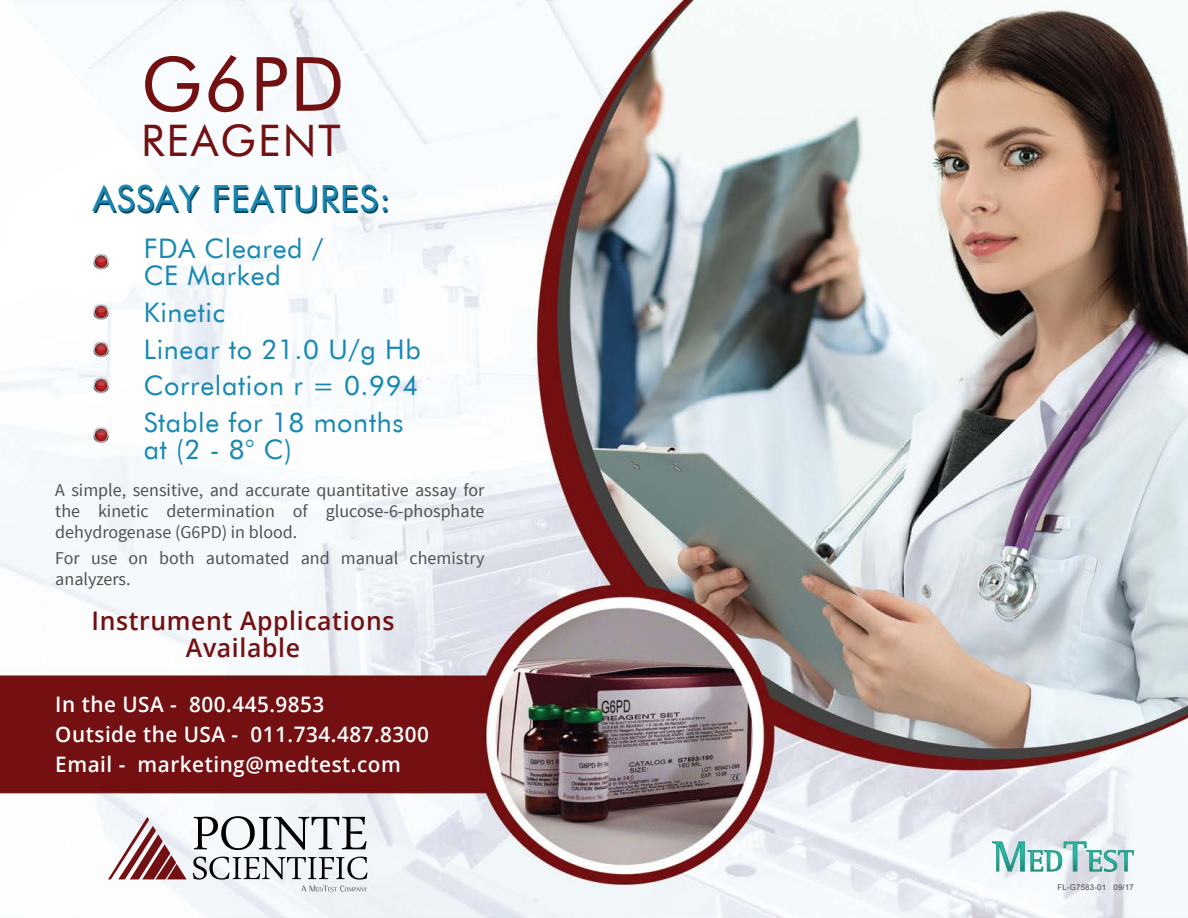
<style>
.page{position:relative;width:1188px;height:918px;background:#fff}
.page>*{position:absolute;margin:0;border:0;box-sizing:border-box;transform-origin:0 0}
.t1{font:75px "Futura BT";color:#731012}
.t2{font:43.5px "Futura BT";letter-spacing:.05em;color:#731012}
.t3{font:36px "Futura BT";letter-spacing:.025em;color:#0c4559}
.t4{font:27px/27px "Futura BT";letter-spacing:.025em;color:#1688b3}
.t5{font:600 25.65px/27px "Open Sans";letter-spacing:.025em;color:#731012;text-align:center}
.t6{font:600 21.3px/30px "Open Sans";letter-spacing:.025em;color:#fff}
.t7{font:18px/21px "Source Sans Pro";color:#4f5150;text-align:justify}
.t8{font:7.8px "Arial";letter-spacing:.025em;color:#454646}
</style>
<div class="page">
<img style="left:0;top:0;width:1188px;height:918px">
<svg style="left:108px;top:817px;width:79px;height:62px"></svg>
<svg style="left:194px;top:816px;width:173px;height:34px"></svg>
<svg style="left:193px;top:857px;width:175px;height:23px"></svg>
<svg style="left:301px;top:886px;width:66px;height:6px"></svg>
<svg style="left:992px;top:842px;width:142px;height:30px"></svg>
<svg style="left:93px;top:427px;width:16px;height:15px"></svg>
<svg style="left:96px;top:429px;width:10px;height:7px"></svg>
<div style="left:94px;top:255px;width:14px;height:14px;border:1px solid #b4b4b4;border-radius:50%"></div>
<svg style="left:93px;top:254px;width:16px;height:14px"></svg>
<svg style="left:96px;top:256px;width:10px;height:6px"></svg>
<div style="left:94px;top:305px;width:14px;height:14px;border:1px solid #b4b4b4;border-radius:50%"></div>
<svg style="left:93px;top:304px;width:16px;height:14px"></svg>
<svg style="left:96px;top:306px;width:10px;height:6px"></svg>
<div style="left:93px;top:341px;width:16px;height:16px;background:#adaaab;border-radius:8px"></div>
<svg style="left:93px;top:341px;width:16px;height:15px"></svg>
<svg style="left:96px;top:343px;width:10px;height:7px"></svg>
<div style="left:93px;top:377px;width:16px;height:16px;background:#adabab;border-radius:8px"></div>
<svg style="left:93px;top:377px;width:16px;height:15px"></svg>
<svg style="left:96px;top:379px;width:10px;height:7px"></svg>
<h1 class="t1" style="left:141px;top:39px;width:205px">G6PD</h1>
<h2 class="t2" style="left:141px;top:114px;width:201px">REAGENT</h2>
<h3 class="t3" style="left:94px;top:178px;width:299px">ASSAY FEATURES:</h3>
<h3 class="t4" style="left:144px;top:235px;width:181px">FDA Cleared /<br>CE Marked</h3>
<h3 class="t4" style="left:144px;top:294px;width:279px;line-height:36.8px">Kinetic<br>Linear to 21.0 U/g Hb<br>Correlation r = 0.994</h3>
<h3 class="t4" style="left:144px;top:408px;width:261px">Stable for 18 months at (2 - 8° C)</h3>
<p class="t7" style="left:55px;top:480px;width:431px">A simple, sensitive, and accurate quantitative assay for the kinetic determination of glucose-6-phosphate dehydrogenase (G6PD) in blood.</p>
<p class="t7" style="left:55px;top:548px;width:431px">For use on both automated and manual chemistry analyzers.</p>
<h3 class="t5" style="left:91px;top:606px;width:305px">Instrument Applications<br>Available</h3>
<p class="t6" style="left:55px;top:689px;width:375px">In the USA - 800.445.9853<br>Outside the USA - 011.734.487.8300<br>Email - marketing@medtest.com</p>
<p class="t8" style="left:1057px;top:882px;width:78px">FL-G7583-01 09/17</p>
</div>
